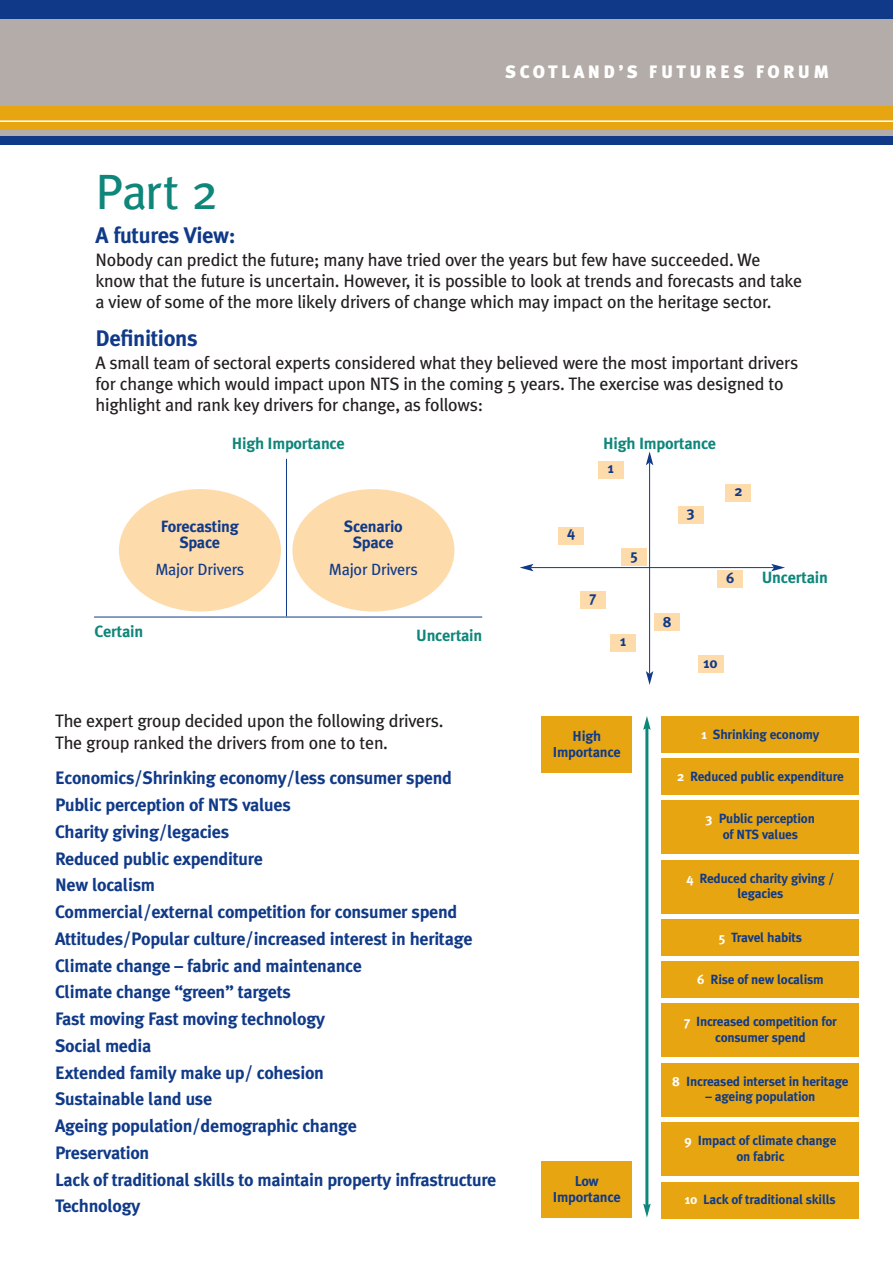
<style>
.page{position:relative;width:893px;height:1263px;background:#fff}
.page>*{position:absolute;margin:0;border:0;box-sizing:border-box;transform-origin:0 0}
.t1{font:49.5px "Meta Plus";color:#0f867a}
.t2{font:700 22.5px "Meta Plus";letter-spacing:-.015em;color:#103a88}
.t3{font:18px/21px "Meta Plus";letter-spacing:-.015em;color:#231f20}
.t4{font:700 18px/26.7px "Meta Plus";letter-spacing:-.015em;color:#103a88}
.t5{font:900 18px "Meta Plus";letter-spacing:.19em;color:#fff}
.t6{font:700 16.2px "Meta Plus";letter-spacing:-.015em;color:#0f867a}
.t7{font:700 16.2px/16.2px "Meta Plus";letter-spacing:-.015em;color:#103a88;text-align:center}
.t8{font:16.2px "Meta Plus";letter-spacing:-.015em;color:#103a88}
.t9{font:700 14.85px "Meta Plus";color:#103a88}
.t10{font:700 14.4px/15.9px "Meta Plus";letter-spacing:-.015em;color:#103a88;text-align:center}
.t11{font:700 13.35px/15.6px "Meta Plus";letter-spacing:-.015em;color:#103a88;text-align:center}
.s1{color:#fff}
</style>
<div class="page">
<div style="left:119px;top:489px;width:162px;height:122px;background:#fedbab;border-radius:50%"></div>
<div style="left:0;top:136px;width:893px;height:9px;background:#103a88"></div>
<div style="left:0;top:19px;width:893px;height:117px;background:#b3aca9"></div>
<div style="left:0;top:106px;width:893px;height:24px;background:#e7a512"></div>
<div style="left:0;top:0;width:893px;height:19px;background:#103a88"></div>
<hr style="left:0;top:120px;width:893px;height:2px;background:#fff">
<hr style="left:94px;top:617px;width:388px;height:1px;background:#103a88">
<hr style="left:286px;top:459px;width:1px;height:157px;background:#103a88">
<div style="left:292px;top:489px;width:162px;height:122px;background:#fedbab;border-radius:50%"></div>
<hr style="left:531px;top:567px;width:243px;height:1px;background:#103a88">
<svg style="left:520px;top:564px;width:13px;height:7px"></svg>
<svg style="left:771px;top:564px;width:14px;height:7px"></svg>
<hr style="left:649px;top:463px;width:1px;height:211px;background:#103a88">
<svg style="left:646px;top:451px;width:7px;height:14px"></svg>
<svg style="left:646px;top:671px;width:7px;height:14px"></svg>
<hr style="left:645px;top:727px;width:3px;height:479px;background:#0f867a">
<svg style="left:643px;top:716px;width:8px;height:14px"></svg>
<svg style="left:643px;top:1203px;width:8px;height:14px"></svg>
<div style="left:598px;top:461px;width:25px;height:18px;background:#fedbab"></div>
<div style="left:559px;top:527px;width:25px;height:17px;background:#fedbab"></div>
<div style="left:622px;top:548px;width:25px;height:18px;background:#fedbab"></div>
<div style="left:678px;top:506px;width:26px;height:17px;background:#fedbab"></div>
<div style="left:726px;top:484px;width:25px;height:17px;background:#fedbab"></div>
<div style="left:718px;top:570px;width:25px;height:17px;background:#fedbab"></div>
<div style="left:655px;top:613px;width:25px;height:18px;background:#fedbab"></div>
<div style="left:698px;top:656px;width:25px;height:17px;background:#fedbab"></div>
<div style="left:611px;top:634px;width:25px;height:17px;background:#fedbab"></div>
<div style="left:580px;top:591px;width:25px;height:18px;background:#fedbab"></div>
<div style="left:542px;top:716px;width:90px;height:57px;background:#e7a512"></div>
<div style="left:662px;top:716px;width:197px;height:37px;background:#e7a512"></div>
<div style="left:662px;top:758px;width:197px;height:37px;background:#e7a512"></div>
<div style="left:662px;top:800px;width:197px;height:54px;background:#e7a512"></div>
<div style="left:662px;top:860px;width:197px;height:53px;background:#e7a512"></div>
<div style="left:662px;top:919px;width:197px;height:37px;background:#e7a512"></div>
<div style="left:662px;top:961px;width:197px;height:37px;background:#e7a512"></div>
<div style="left:662px;top:1003px;width:197px;height:54px;background:#e7a512"></div>
<div style="left:662px;top:1063px;width:197px;height:53px;background:#e7a512"></div>
<div style="left:662px;top:1122px;width:197px;height:54px;background:#e7a512"></div>
<div style="left:662px;top:1182px;width:197px;height:37px;background:#e7a512"></div>
<div style="left:542px;top:1161px;width:90px;height:57px;background:#e7a512"></div>
<p class="t5" style="left:505px;top:61px;width:325px">SCOTLAND’S FUTURES FORUM</p>
<h1 class="t1" style="left:96px;top:163px;width:124px">Part 2</h1>
<p class="t2" style="left:96px;top:222px;width:142px">A futures View:</p>
<p class="t3" style="left:96px;top:249px;width:708px">Nobody can predict the future; many have tried over the years but few have succeeded. We know that the future is uncertain. However, it is possible to look at trends and forecasts and take a view of some of the more likely drivers of change which may impact on the heritage sector.</p>
<p class="t2" style="left:96px;top:325px;width:104px">Definitions</p>
<p class="t3" style="left:96px;top:352px;width:704px">A small team of sectoral experts considered what they believed were the most important drivers for change which would impact upon NTS in the coming 5 years. The exercise was designed to highlight and rank key drivers for change, as follows:</p>
<p class="t6" style="left:232px;top:433px;width:114px">High Importance</p>
<p class="t6" style="left:603px;top:433px;width:114px">High Importance</p>
<p class="t7" style="left:161px;top:518px;width:79px">Forecasting<br>Space</p>
<p class="t8" style="left:155px;top:560px;width:91px">Major Drivers</p>
<p class="t9" style="left:608px;top:460px;width:8px">1</p>
<p class="t9" style="left:734px;top:482px;width:10px">2</p>
<p class="t9" style="left:687px;top:503px;width:9px">3</p>
<p class="t7" style="left:344px;top:518px;width:61px">Scenario<br>Space</p>
<p class="t8" style="left:329px;top:560px;width:91px">Major Drivers</p>
<p class="t6" style="left:762px;top:568px;width:68px">Uncertain</p>
<p class="t9" style="left:567px;top:523px;width:10px">4</p>
<p class="t9" style="left:630px;top:546px;width:9px">5</p>
<p class="t9" style="left:726px;top:569px;width:10px">6</p>
<p class="t9" style="left:589px;top:588px;width:8px">7</p>
<p class="t6" style="left:94px;top:622px;width:50px">Certain</p>
<p class="t6" style="left:416px;top:626px;width:68px">Uncertain</p>
<p class="t3" style="left:55px;top:709px;width:390px;line-height:22.5px">The expert group decided upon the following drivers.<br>The group ranked the drivers from one to ten.</p>
<p class="t4" style="left:55px;top:765px;width:443px">Economics/Shrinking economy/less consumer spend Public perception of NTS values<br>Charity giving/legacies<br>Reduced public expenditure<br>New localism<br>Commercial/external competition for consumer spend Attitudes/Popular culture/increased interest in heritage Climate change – fabric and maintenance<br>Climate change “green” targets<br>Fast moving Fast moving technology<br>Social media<br>Extended family make up/ cohesion<br>Sustainable land use<br>Ageing population/demographic change<br>Preservation<br>Lack of traditional skills to maintain property infrastructure Technology</p>
<p class="t9" style="left:620px;top:632px;width:8px">1</p>
<p class="t9" style="left:663px;top:613px;width:10px">8</p>
<p class="t9" style="left:704px;top:654px;width:16px">10</p>
<p class="t10" style="left:553px;top:728px;width:70px">High<br>Importance</p>
<p class="t11" style="left:701px;top:726px;width:119px"><span class="s1">1</span> Shrinking economy</p>
<p class="t11" style="left:677px;top:768px;width:168px"><span class="s1">2</span> Reduced public expenditure</p>
<p class="t11" style="left:706px;top:810px;width:110px"><span class="s1">3</span> Public perception of NTS values</p>
<p class="t11" style="left:686px;top:870px;width:150px"><span class="s1">4</span> Reduced charity giving / legacies</p>
<p class="t11" style="left:719px;top:929px;width:85px"><span class="s1">5</span> Travel habits</p>
<p class="t11" style="left:697px;top:971px;width:128px"><span class="s1">6</span> Rise of new localism</p>
<p class="t11" style="left:684px;top:1014px;width:154px"><span class="s1">7</span> Increased competition for consumer spend</p>
<p class="t11" style="left:672px;top:1073px;width:178px"><span class="s1">8</span> Increased interset in heritage</p>
<p class="t11" style="left:705px;top:1089px;width:111px">– ageing population</p>
<p class="t11" style="left:684px;top:1133px;width:154px"><span class="s1">9</span> Impact of climate change on fabric</p>
<p class="t11" style="left:685px;top:1192px;width:152px"><span class="s1">10</span> Lack of traditional skills</p>
<p class="t10" style="left:553px;top:1173px;width:70px">Low<br>Importance</p>
</div>
